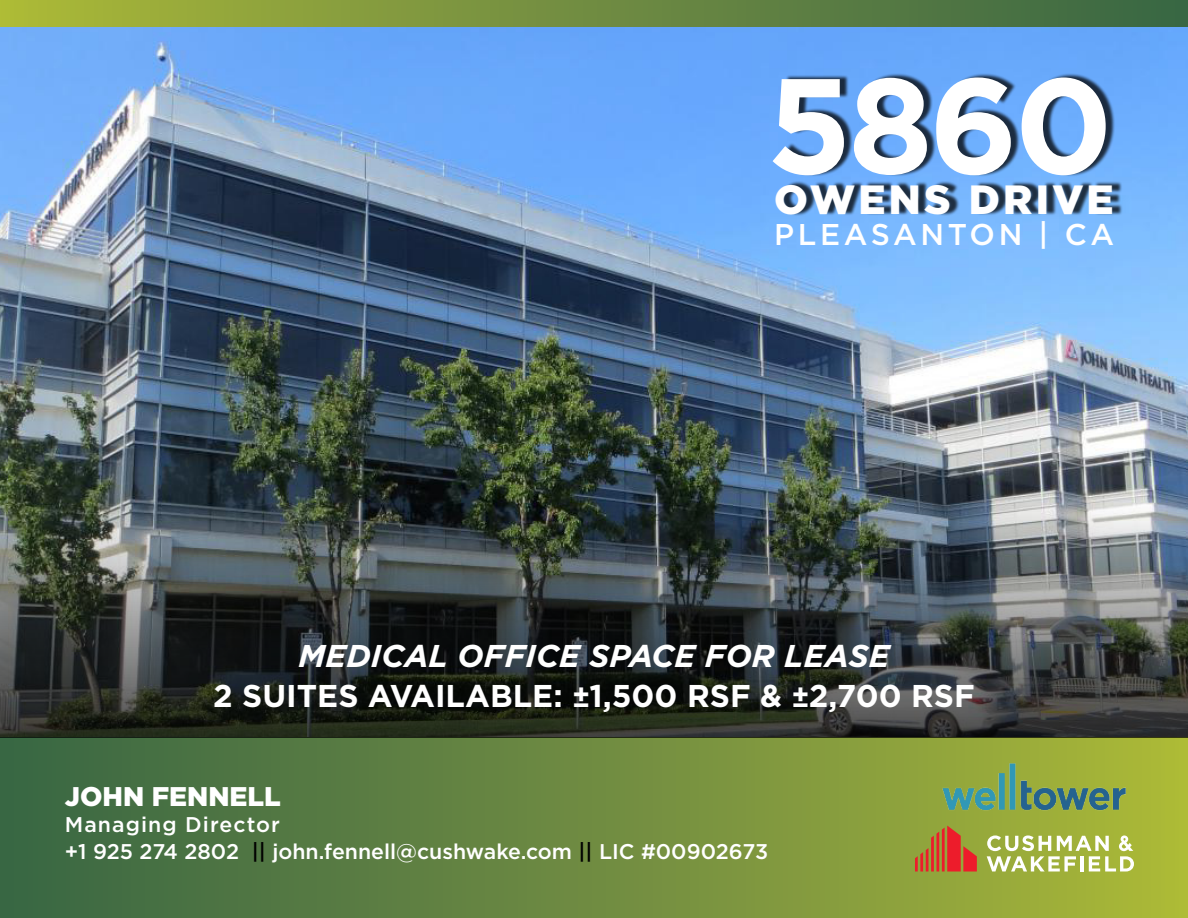
<style>
.page{position:relative;width:1188px;height:918px;background:#fff}
.page>*{position:absolute;margin:0;border:0;box-sizing:border-box;transform-origin:0 0}
.t1{font:700 135.15px "Gotham";color:#fff}
.t2{font:900 40.8px "Gotham";letter-spacing:.08em;color:#fff}
.t3{font:700 31.5px/40.5px "Gotham";color:#fff;text-align:center}
.t4{font:500 30px "Gotham";letter-spacing:.12em;color:#fff}
.t5{font:900 27px "Gotham";color:#fff}
.t6{font:900 22.5px "Gotham";color:#fff}
.t7{font:500 21.3px/27.6px "Gotham";color:#fff}
.s1{font-style:italic}
.s2{font-size:28.5px}
.s3{color:#000}
</style>
<div class="page">
<img style="left:0;top:26px;width:1188px;height:478px">
<div style="left:781px;top:181px;width:341px;height:35px;background:#000;opacity:.75"></div>
<div style="left:777px;top:73px;width:338px;height:103px;background:#000;opacity:.75"></div>
<div style="left:0;top:738px;width:1188px;height:180px;background:linear-gradient(to right,#376446,#abb739)"></div>
<svg style="left:0;top:504px;width:1188px;height:234px;background:#3b4140"></svg>
<img style="left:932px;top:755px;width:202px;height:57px">
<svg style="left:915px;top:826px;width:219px;height:60px;background:#b2aa56"></svg>
<div style="left:0;top:0;width:1188px;height:26px;background:linear-gradient(to right,#abb739,#376446)"></div>
<h1 class="t1" style="left:767px;top:36px;width:348px">5860</h1>
<h2 class="t2" style="left:774px;top:176px;width:341px">OWENS DRIVE</h2>
<h3 class="t4" style="left:774px;top:215px;width:341px">PLEASANTON | CA</h3>
<h3 class="t3" style="left:213px;top:635px;width:763px"><span class="s1">MEDICAL OFFICE SPACE FOR LEASE<br></span>2 SUITES AVAILABLE: <span class="s2">±</span>1,500 RSF &amp; <span class="s2">±</span>2,700 RSF</h3>
<p class="t5" style="left:65px;top:781px;width:218px">JOHN FENNELL</p>
<p class="t7" style="left:65px;top:810px;width:705px">Managing Director<br>+1 925 274 2802 <span class="s3">||</span> john.fennell@cushwake.com <span class="s3">||</span> LIC #00902673</p>
<p class="t6" style="left:62px;top:847px;width:182px">JOHN FENNELL</p>
</div>
